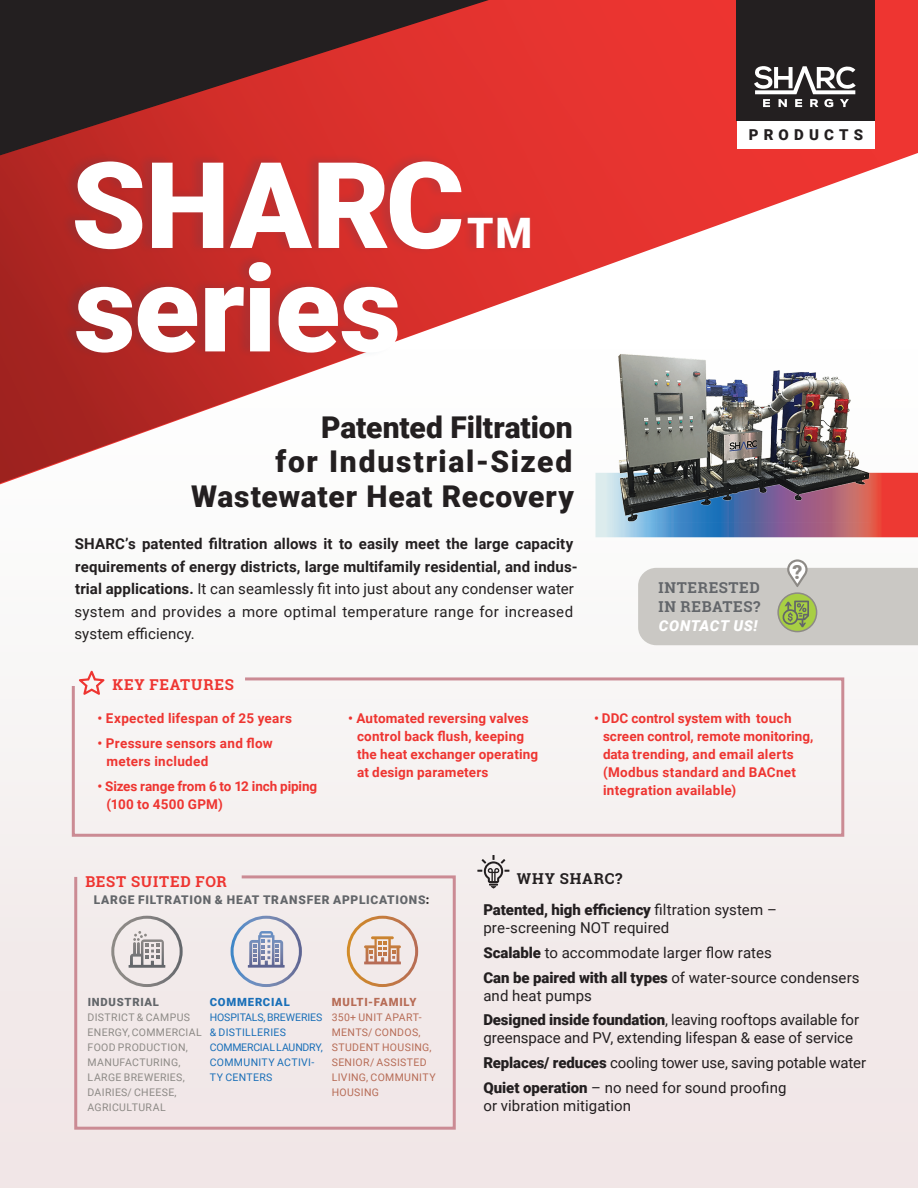
<style>
.page{position:relative;width:918px;height:1188px;background:#fff}
.page>*{position:absolute;margin:0;border:0;box-sizing:border-box;transform-origin:0 0}
.t1{font:900 120px "Roboto";letter-spacing:-.005em;color:#fff}
.t2{font:900 42px "Roboto";color:#fff}
.t3{font:900 30px/34.5px "Roboto";letter-spacing:.025em;color:#231f20;text-align:right}
.t4{font:900 19.5px "Roboto";color:#8d8a86}
.t5{font:15px/24.8px "Roboto";color:#231f20}
.t6{font:700 15px/22.5px "Roboto";letter-spacing:.01em;color:#231f20}
.t7{font:700 15px "Roboto Slab";letter-spacing:.05em;color:#ee3531}
.t8{font:700 15px/18.8px "Roboto Slab";letter-spacing:.04em;color:#63666a}
.t9{font:italic 900 15px "Roboto";letter-spacing:.035em;color:#fff}
.t10{font:700 15px "Roboto Slab";letter-spacing:.055em;color:#231f20}
.t11{font:900 15px "Roboto";letter-spacing:.345em;color:#231f20}
.t12{font:700 13.5px/18px "Roboto";letter-spacing:.015em;color:#ee3531}
.t13{font:700 13.5px/18px "Roboto";letter-spacing:-.005em;color:#ee3531}
.t14{font:900 12px "Roboto";letter-spacing:.065em;color:#63666a}
.t15{font:900 11.25px "Roboto";letter-spacing:.07em;color:#b76c56}
.t16{font:900 11.25px "Roboto";letter-spacing:.065em;color:#63666a}
.t17{font:900 11.25px "Roboto";letter-spacing:.07em;color:#196fb8}
.t18{font:10.5px/15px "Roboto";letter-spacing:.03em;color:#8d8a86}
.t19{font:10.5px/15px "Roboto";letter-spacing:.03em;color:#b76c56}
.t20{font:10.5px/15px "Roboto";letter-spacing:.015em;color:#196fb8}
.s1{font-weight:400}
.s2{color:#231f20}
.s3{font-weight:900}
</style>
<div class="page">
<div style="left:0;top:0;width:918px;height:1188px;background:linear-gradient(to right,#f8f5f5,#f3ecec)"></div>
<svg style="left:0;top:0;width:918px;height:493px"></svg>
<div style="left:61px;top:152px;width:471px;height:207px;background:#0e4e71;opacity:.11"></div>
<div style="left:73px;top:874px;width:384px;height:257px;background:#f2e9e9"></div>
<div style="left:70px;top:676px;width:776px;height:162px;background:#f6f3f2"></div>
<div style="left:737px;top:0;width:138px;height:148px;background:#fff"></div>
<div style="left:737px;top:0;width:138px;height:121px;background:#231f20"></div>
<svg style="left:754px;top:66px;width:102px;height:41px"></svg>
<svg style="left:129px;top:931px;width:36px;height:37px"></svg>
<div style="left:111px;top:916px;width:72px;height:71px;border:3px solid #fff;border-radius:50%"></div>
<svg style="left:248px;top:931px;width:37px;height:37px"></svg>
<div style="left:231px;top:916px;width:71px;height:71px;border:3px solid #fff;border-radius:50%"></div>
<svg style="left:364px;top:936px;width:37px;height:28px"></svg>
<div style="left:347px;top:916px;width:71px;height:71px;border:3px solid #fff;border-radius:50%"></div>
<svg style="left:79px;top:671px;width:26px;height:24px"></svg>
<svg style="left:638px;top:559px;width:280px;height:86px;background:#cccbc3"></svg>
<svg style="left:477px;top:855px;width:32px;height:33px"></svg>
<div style="left:596px;top:473px;width:322px;height:64px;background:#ed3933"></div>
<img style="left:587px;top:335px;width:301px;height:202px">
<h1 class="t1" style="left:71px;top:121px;width:395px">SHARC</h1>
<h2 class="t2" style="left:467px;top:204px;width:67px">TM</h2>
<h1 class="t1" style="left:74px;top:225px;width:328px">series</h1>
<h3 class="t3" style="left:191px;top:409px;width:384px">Patented Filtration<br>for Industrial-Sized<br>Wastewater Heat Recovery</h3>
<p class="t6" style="left:75px;top:532px;width:505px">SHARC’s patented filtration allows it to easily meet the large capacity requirements of energy districts, large multifamily residential, and indus&shy;trial applications. <span class="s1">It can seamlessly fit into just about any condenser water system and provides a more optimal temperature range for increased system efficiency.</span></p>
<p class="t7" style="left:112px;top:674px;width:123px">KEY FEATURES</p>
<p class="t11" style="left:749px;top:124px;width:116px">PRODUCTS</p>
<p class="t8" style="left:659px;top:578px;width:103px">INTERESTED<br>IN REBATES?</p>
<p class="t9" style="left:659px;top:615px;width:100px">CONTACT US!</p>
<h3 class="t4" style="left:792px;top:558px;width:11px">?</h3>
<p class="t12" style="left:98px;top:709px;width:196px">• Expected lifespan of 25 years</p>
<p class="t12" style="left:107px;top:734px;width:168px;text-indent:-9px">• Pressure sensors and flow meters included</p>
<p class="t13" style="left:107px;top:776px;width:212px;text-indent:-9px">• Sizes range from 6 to 12 inch piping (100 to 4500 GPM)</p>
<p class="t12" style="left:357px;top:709px;width:183px;text-indent:-9px">• Automated reversing valves control back flush, keeping the heat exchanger operating at design parameters</p>
<p class="t12" style="left:603px;top:709px;width:212px;text-indent:-9px">• DDC control system with touch screen control, remote monitoring, data trending, and email alerts (Modbus standard and BACnet integration available)</p>
<p class="t7" style="left:85px;top:871px;width:143px">BEST SUITED FOR</p>
<p class="t14" style="left:94px;top:891px;width:337px">LARGE FILTRATION &amp; HEAT TRANSFER APPLICATIONS<span class="s2">:</span></p>
<p class="t16" style="left:88px;top:994px;width:73px">INDUSTRIAL</p>
<p class="t18" style="left:88px;top:1010px;width:116px">DISTRICT &amp; CAMPUS<br>ENERGY, COMMERCIAL<br>FOOD PRODUCTION,<br>MANUFACTURING,<br>LARGE BREWERIES,<br>DAIRIES/ CHEESE,<br>AGRICULTURAL</p>
<p class="t17" style="left:210px;top:994px;width:82px">COMMERCIAL</p>
<p class="t20" style="left:210px;top:1010px;width:115px">HOSPITALS, BREWERIES &amp; DISTILLERIES<br>COMMERCIAL LAUNDRY,<br>COMMUNITY ACTIVI-<br>TY CENTERS</p>
<p class="t15" style="left:332px;top:994px;width:86px">MULTI-FAMILY</p>
<p class="t19" style="left:332px;top:1010px;width:106px">350+ UNIT APART-<br>MENTS/ CONDOS,<br>STUDENT HOUSING,<br>SENIOR/ ASSISTED<br>LIVING, COMMUNITY<br>HOUSING</p>
<p class="t10" style="left:517px;top:869px;width:107px">WHY SHARC?</p>
<p class="t5" style="left:483px;top:900px;width:295px;line-height:18px"><span class="s3">Patented, high efficiency</span> filtration system – pre-screening NOT required</p>
<p class="t5" style="left:483px;top:940px;width:378px"><span class="s3">Scalable</span> to accommodate larger flow rates<br><span class="s3">Can be paired with all types</span> of water-source condensers</p>
<p class="t5" style="left:483px;top:982px;width:377px">and heat pumps<br><span class="s3">Designed inside foundation</span>, leaving rooftops available for</p>
<p class="t5" style="left:483px;top:1025px;width:384px">greenspace and PV, extending lifespan &amp; ease of service<br><span class="s3">Replaces/ reduces</span> cooling tower use, saving potable water<br><span class="s3">Quiet operation</span> – no need for sound proofing</p>
<p class="t5" style="left:483px;top:1093px;width:149px">or vibration mitigation</p>
</div>
